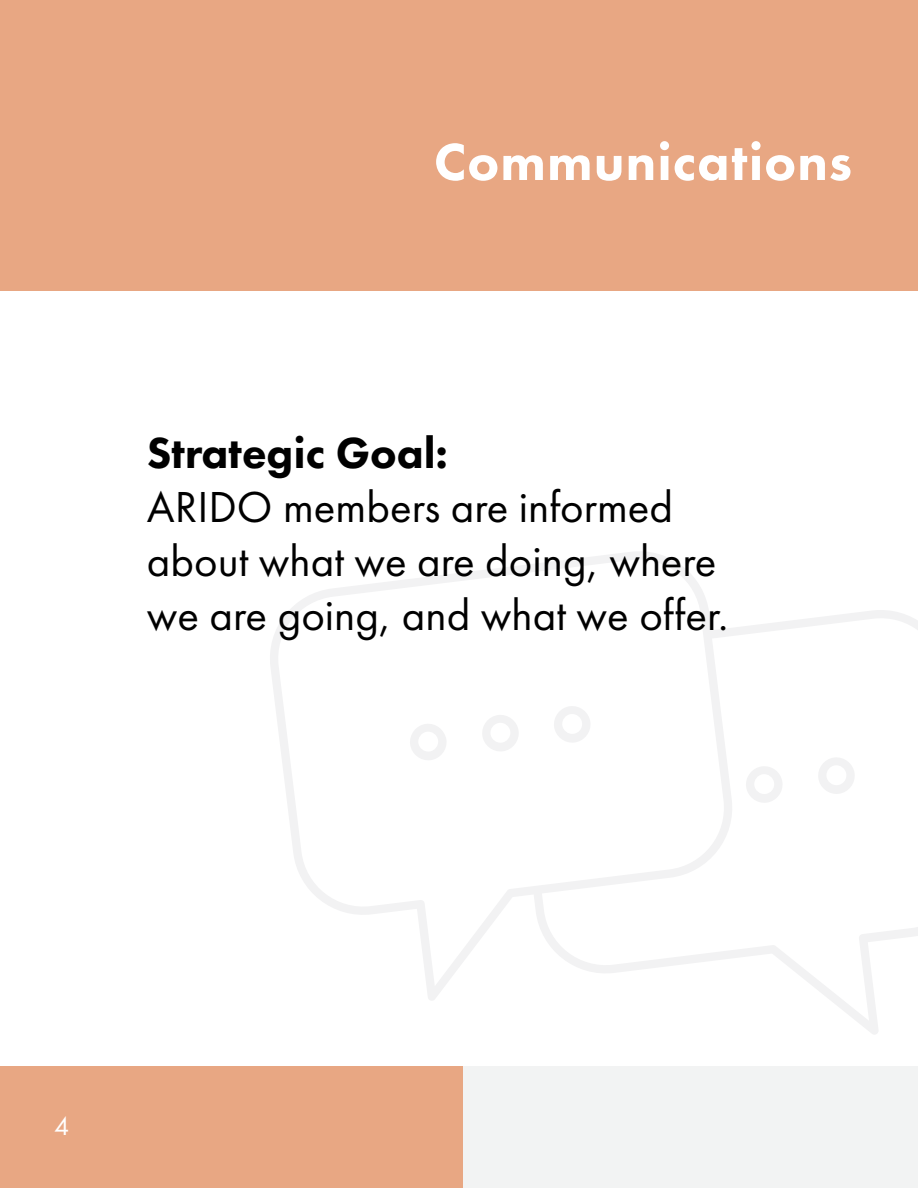
<style>
.page{position:relative;width:918px;height:1188px;background:#fff}
.page>*{position:absolute;margin:0;border:0;box-sizing:border-box;transform-origin:0 0}
.Headline{font:800 54px "Futura PT";letter-spacing:.02em;color:#fff}
.Pull_Text{font:45px/54px "Futura PT";color:#000}
.Pull_Text-2{font:800 45px "Futura PT";color:#000}
.t1{font:27px "Futura PT";color:#fff}
</style>
<div class="page">
<div style="left:463px;top:1066px;width:455px;height:122px;background:#f2f3f3"></div>
<div style="left:0;top:0;width:918px;height:291px;background:#e8a783"></div>
<div style="left:0;top:1066px;width:463px;height:122px;background:#e8a783"></div>
<svg style="left:270px;top:552px;width:648px;height:482px"></svg>
<svg style="left:409px;top:723px;width:39px;height:38px"></svg>
<svg style="left:481px;top:714px;width:39px;height:39px"></svg>
<svg style="left:553px;top:705px;width:39px;height:39px"></svg>
<svg style="left:745px;top:765px;width:39px;height:39px"></svg>
<svg style="left:817px;top:756px;width:39px;height:39px"></svg>
<p class="Headline" style="left:434px;top:128px;width:420px">Communications</p>
<p class="Pull_Text-2" style="left:147px;top:425px;width:303px">Strategic Goal:</p>
<p class="Pull_Text" style="left:147px;top:480px;width:583px">ARIDO members are informed about what we are doing, where we are going, and what we offer.</p>
<p class="t1" style="left:54px;top:1110px;width:17px">4</p>
</div>
